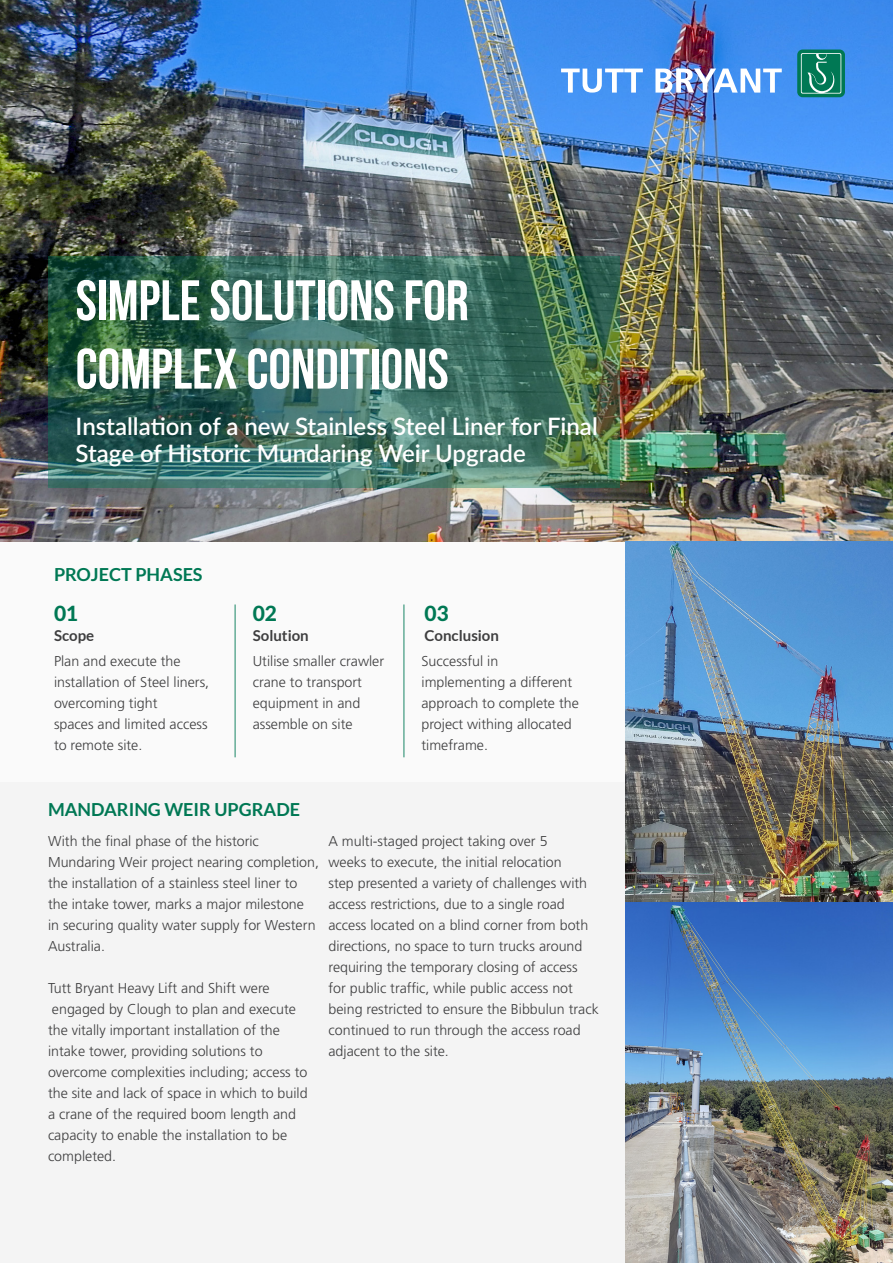
<style>
.page{position:relative;width:893px;height:1263px;background:#f4f4f4}
.page>*{position:absolute;margin:0;border:0;box-sizing:border-box;transform-origin:0 0}
.t1{font:700 57px "Bebas Neue";color:#fff}
.t2{font:600 24px/27px "Lato";color:#fff}
.t3{font:800 21px "Lato";color:#007854}
.t4{font:700 18px "Lato";color:#007854}
.t5{font:700 15px "Lato";color:#3e3e3f}
.t6{font:300 14.25px/21px "Frutiger LT Std";color:#3e3e3f}
</style>
<div class="page">
<div style="left:0;top:537px;width:626px;height:244px;background:#fafafa"></div>
<img style="left:0;top:0;width:893px;height:541px">
<img style="left:626px;top:541px;width:267px;height:722px">
<img style="left:48px;top:256px;width:572px;height:231px">
<hr style="left:234px;top:604px;width:2px;height:153px;background:#007854">
<hr style="left:403px;top:604px;width:2px;height:153px;background:#007854">
<svg style="left:561px;top:69px;width:82px;height:24px"></svg>
<svg style="left:655px;top:68px;width:127px;height:25px"></svg>
<svg style="left:797px;top:50px;width:48px;height:47px"></svg>
<p class="t1" style="left:76px;top:269px;width:395px">SIMPLE SOLUTIONS FOR</p>
<p class="t1" style="left:76px;top:338px;width:375px">COMPLEX CONDITIONS</p>
<p class="t2" style="left:76px;top:412px;width:524px">Installation of a new Stainless Steel Liner for Final<br>Stage of Historic Mundaring Weir Upgrade</p>
<p class="t4" style="left:54px;top:565px;width:150px">PROJECT PHASES</p>
<p class="t3" style="left:54px;top:598px;width:26px">01</p>
<p class="t5" style="left:54px;top:627px;width:42px">Scope</p>
<p class="t6" style="left:54px;top:651px;width:157px">Plan and execute the installation of Steel liners, overcoming tight</p>
<p class="t6" style="left:54px;top:714px;width:155px">spaces and limited access to remote site.</p>
<p class="t3" style="left:253px;top:598px;width:26px">02</p>
<p class="t5" style="left:253px;top:627px;width:58px">Solution</p>
<p class="t6" style="left:253px;top:651px;width:133px">Utilise smaller crawler crane to transport equipment in and assemble on site</p>
<p class="t4" style="left:48px;top:799px;width:254px">MANDARING WEIR UPGRADE</p>
<p class="t3" style="left:424px;top:598px;width:26px">03</p>
<p class="t5" style="left:424px;top:627px;width:76px">Conclusion</p>
<p class="t6" style="left:422px;top:651px;width:159px">Successful in implementing a different approach to complete the project withing allocated timeframe.</p>
<p class="t6" style="left:48px;top:831px;width:212px">With the final phase of the historic</p>
<p class="t6" style="left:48px;top:852px;width:273px">Mundaring Weir project nearing completion, the installation of a stainless steel liner to the intake tower, marks a major milestone<br>in securing quality water supply for Western Australia.</p>
<p class="t6" style="left:48px;top:978px;width:223px">Tutt Bryant Heavy Lift and Shift were</p>
<p class="t6" style="left:52px;top:999px;width:245px">engaged by Clough to plan and execute</p>
<p class="t6" style="left:48px;top:1020px;width:233px">the vitally important installation of the</p>
<p class="t6" style="left:48px;top:1041px;width:216px">intake tower, providing solutions to</p>
<p class="t6" style="left:48px;top:1062px;width:261px">overcome complexities including; access to the site and lack of space in which to build a crane of the required boom length and capacity to enable the installation to be completed.</p>
<p class="t6" style="left:328px;top:831px;width:272px">A multi-staged project taking over 5<br>weeks to execute, the initial relocation<br>step presented a variety of challenges with access restrictions, due to a single road access located on a blind corner from both directions, no space to turn trucks around requiring the temporary closing of access<br>for public traffic, while public access not being restricted to ensure the Bibbulun track continued to run through the access road adjacent to the site.</p>
</div>
